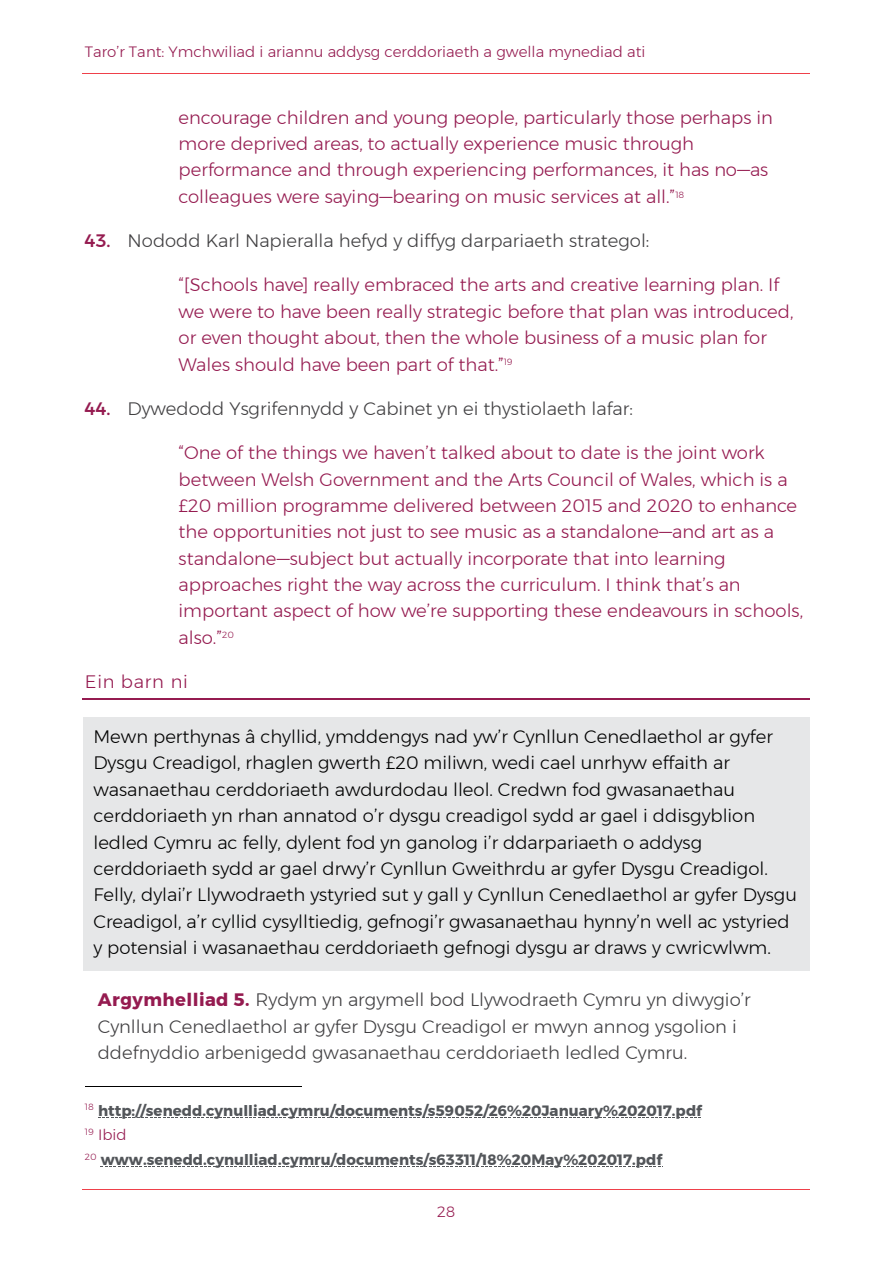
<style>
.page{position:relative;width:893px;height:1263px;background:#fff}
.page>*{position:absolute;margin:0;border:0;box-sizing:border-box;transform-origin:0 0}
.t1{font:300 18px/26.4px "Montserrat";color:#951b50}
.t2{font:300 18px/26.4px "Montserrat";color:#000}
.t3{font:300 18px/26.2px "Montserrat";color:#414042}
.t4{font:300 18px "Montserrat";letter-spacing:.04em;color:#951b50}
.t5{font:700 15px "Montserrat";color:#53565a}
.t6{font:300 15px "Montserrat";color:#951b50}
.s1{font-weight:500;color:#951b50}
.s2{font-weight:700;color:#951b50}
</style>
<div class="page">
<hr style="left:83px;top:73px;width:727px;height:1px;background:#ef404a">
<hr style="left:83px;top:1189px;width:727px;height:1px;background:#ef404a">
<hr style="left:83px;top:698px;width:727px;height:1px;background:#951b50">
<div style="left:84px;top:718px;width:725px;height:34px;background:#e6e7e8"></div>
<hr style="left:84px;top:717px;width:725px;height:1px;background:#e6e7e8">
<hr style="left:83px;top:718px;width:1px;height:34px;background:#e6e7e8">
<hr style="left:809px;top:718px;width:1px;height:34px;background:#e6e7e8">
<div style="left:84px;top:752px;width:725px;height:26px;background:#e6e7e8"></div>
<div style="left:84px;top:778px;width:725px;height:27px;background:#e6e7e8"></div>
<div style="left:84px;top:805px;width:725px;height:26px;background:#e6e7e8"></div>
<div style="left:84px;top:831px;width:725px;height:26px;background:#e6e7e8"></div>
<div style="left:84px;top:857px;width:725px;height:27px;background:#e6e7e8"></div>
<div style="left:84px;top:884px;width:725px;height:26px;background:#e6e7e8"></div>
<div style="left:84px;top:910px;width:725px;height:26px;background:#e6e7e8"></div>
<svg style="left:83px;top:752px;width:1px;height:184px"></svg>
<svg style="left:809px;top:752px;width:1px;height:184px"></svg>
<div style="left:84px;top:936px;width:725px;height:34px;background:#e6e7e8"></div>
<hr style="left:84px;top:970px;width:725px;height:1px;background:#e6e7e8">
<hr style="left:83px;top:936px;width:1px;height:34px;background:#e6e7e8">
<hr style="left:809px;top:936px;width:1px;height:34px;background:#e6e7e8">
<hr style="left:85px;top:1086px;width:216px;height:1px;background:#000">
<svg style="left:98px;top:1117px;width:603px;height:1px"></svg>
<svg style="left:101px;top:1166px;width:562px;height:1px"></svg>
<p class="t6" style="left:85px;top:43px;width:562px">Taro’r Tant: Ymchwiliad i ariannu addysg cerddoriaeth a gwella mynediad ati</p>
<p class="t1" style="left:179px;top:104px;width:596px">encourage children and young people, particularly those perhaps in more deprived areas, to actually experience music through performance and through experiencing performances, it has no—as colleagues were saying—bearing on music services at all.”<sup>18</sup></p>
<p class="t3" style="left:85px;top:228px;width:566px"><span class="s1">43.</span> Nododd Karl Napieralla hefyd y diffyg darpariaeth strategol:</p>
<p class="t1" style="left:179px;top:272px;width:616px">“[Schools have] really embraced the arts and creative learning plan. If we were to have been really strategic before that plan was introduced, or even thought about, then the whole business of a music plan for Wales should have been part of that.”<sup>19</sup></p>
<p class="t3" style="left:85px;top:395px;width:550px"><span class="s1">44.</span> Dywedodd Ysgrifennydd y Cabinet yn ei thystiolaeth lafar:</p>
<p class="t1" style="left:179px;top:440px;width:626px">“One of the things we haven’t talked about to date is the joint work between Welsh Government and the Arts Council of Wales, which is a £20 million programme delivered between 2015 and 2020 to enhance the opportunities not just to see music as a standalone—and art as a standalone—subject but actually incorporate that into learning approaches right the way across the curriculum. I think that’s an important aspect of how we’re supporting these endeavours in schools, also.”<sup>20</sup></p>
<h2 class="t4" style="left:85px;top:670px;width:104px">Ein barn ni</h2>
<p class="t2" style="left:93px;top:723px;width:705px">Mewn perthynas â chyllid, ymddengys nad yw’r Cynllun Cenedlaethol ar gyfer Dysgu Creadigol, rhaglen gwerth £20 miliwn, wedi cael unrhyw effaith ar wasanaethau cerddoriaeth awdurdodau lleol. Credwn fod gwasanaethau cerddoriaeth yn rhan annatod o’r dysgu creadigol sydd ar gael i ddisgyblion ledled Cymru ac felly, dylent fod yn ganolog i’r ddarpariaeth o addysg cerddoriaeth sydd ar gael drwy’r Cynllun Gweithrdu ar gyfer Dysgu Creadigol.<br>Felly, dylai’r Llywodraeth ystyried sut y gall y Cynllun Cenedlaethol ar gyfer Dysgu Creadigol, a’r cyllid cysylltiedig, gefnogi’r gwasanaethau hynny’n well ac ystyried y potensial i wasanaethau cerddoriaeth gefnogi dysgu ar draws y cwricwlwm.</p>
<p class="t3" style="left:98px;top:987px;width:655px"><span class="s2">Argymhelliad 5.</span> Rydym yn argymell bod Llywodraeth Cymru yn diwygio’r<br>Cynllun Cenedlaethol ar gyfer Dysgu Creadigol er mwyn annog ysgolion i ddefnyddio arbenigedd gwasanaethau cerddoriaeth ledled Cymru.</p>
<p class="t5" style="left:85px;top:1101px;width:619px"><sup>18</sup> http://senedd.cynulliad.cymru/documents/s59052/26%20January%202017.pdf</p>
<p class="t6" style="left:85px;top:1126px;width:43px"><sup>19</sup> Ibid</p>
<p class="t5" style="left:85px;top:1151px;width:579px"><sup>20</sup> www.senedd.cynulliad.cymru/documents/s63311/18%20May%202017.pdf</p>
<p class="t6" style="left:437px;top:1202px;width:20px">28</p>
</div>
